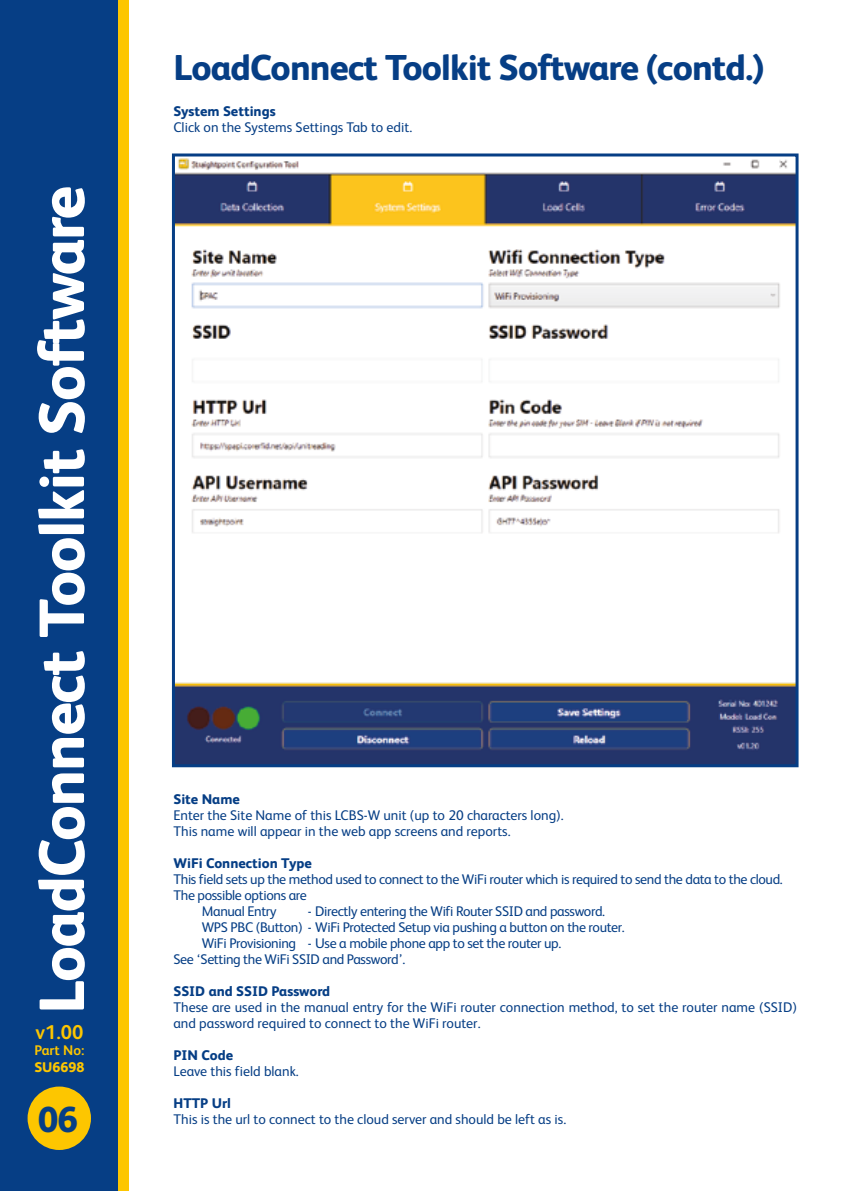
<style>
.page{position:relative;width:842px;height:1191px;background:#fff}
.page>*{position:absolute;margin:0;border:0;box-sizing:border-box;transform-origin:0 0}
.t1{font:800 64px "FS Albert";letter-spacing:-.025em;color:#fff}
.t2{font:800 36px "FS Albert";letter-spacing:-.025em;color:#063e85}
.t3{font:700 20px "FS Albert";color:#fdc600}
.t4{font:14px/16px "FS Albert";color:#063e85}
.t5{font:14px "FS Albert";letter-spacing:-.02em;color:#063e85}
.t6{font:800 14px "FS Albert";color:#063e85}
.t7{font:700 14px "FS Albert";color:#fdc600}
.t8{font:800 14px "FS Albert";color:#fdc600}
</style>
<div class="page">
<img style="left:176px;top:158px;width:618px;height:605px">
<div style="left:0;top:0;width:119px;height:1191px;background:#063e85"></div>
<div style="left:119px;top:0;width:10px;height:1191px;background:#fdc600"></div>
<div style="left:28px;top:1086px;width:63px;height:64px;background:#fdc600;border-radius:50%"></div>
<div style="left:172px;top:153px;width:626px;height:614px;border:3px solid #063e85"></div>
<h1 class="t1" style="left:24px;top:1014px;width:829px;rotate:-90deg">LoadConnect Toolkit Software</h1>
<h3 class="t3" style="left:36px;top:1020px;width:49px">v1.00</h3>
<p class="t7" style="left:34px;top:1042px;width:51px">Part No:</p>
<p class="t8" style="left:34px;top:1059px;width:52px">SU6698</p>
<h2 class="t2" style="left:38px;top:1098px;width:42px">06</h2>
<h2 class="t2" style="left:173px;top:46px;width:592px">LoadConnect Toolkit Software (contd.)</h2>
<p class="t6" style="left:173px;top:102px;width:104px">System Settings</p>
<p class="t4" style="left:173px;top:119px;width:240px">Click on the Systems Settings Tab to edit.</p>
<p class="t6" style="left:173px;top:791px;width:68px">Site Name</p>
<p class="t4" style="left:173px;top:807px;width:392px">Enter the Site Name of this LCBS-W unit (up to 20 characters long).<br>This name will appear in the web app screens and reports.</p>
<p class="t6" style="left:173px;top:855px;width:140px">WiFi Connection Type</p>
<p class="t5" style="left:173px;top:871px;width:611px">This field sets up the method used to connect to the WiFi router which is required to send the data to the cloud.</p>
<p class="t5" style="left:173px;top:887px;width:135px">The possible options are</p>
<p class="t5" style="left:202px;top:903px;width:76px">Manual Entry</p>
<p class="t5" style="left:308px;top:903px;width:299px">- Directly entering the Wifi Router SSID and password.</p>
<p class="t5" style="left:202px;top:919px;width:424px">WPS PBC (Button) - WiFi Protected Setup via pushing a button on the router.</p>
<p class="t5" style="left:202px;top:935px;width:361px">WiFi Provisioning - Use a mobile phone app to set the router up.</p>
<p class="t5" style="left:173px;top:951px;width:234px">See ‘Setting the WiFi SSID and Password’.</p>
<p class="t6" style="left:173px;top:983px;width:158px">SSID and SSID Password</p>
<p class="t4" style="left:173px;top:999px;width:625px">These are used in the manual entry for the WiFi router connection method, to set the router name (SSID) and password required to connect to the WiFi router.</p>
<p class="t6" style="left:173px;top:1047px;width:61px">PIN Code</p>
<p class="t4" style="left:173px;top:1063px;width:127px">Leave this field blank.</p>
<p class="t6" style="left:173px;top:1095px;width:59px">HTTP Url</p>
<p class="t4" style="left:173px;top:1111px;width:394px">This is the url to connect to the cloud server and should be left as is.</p>
</div>
